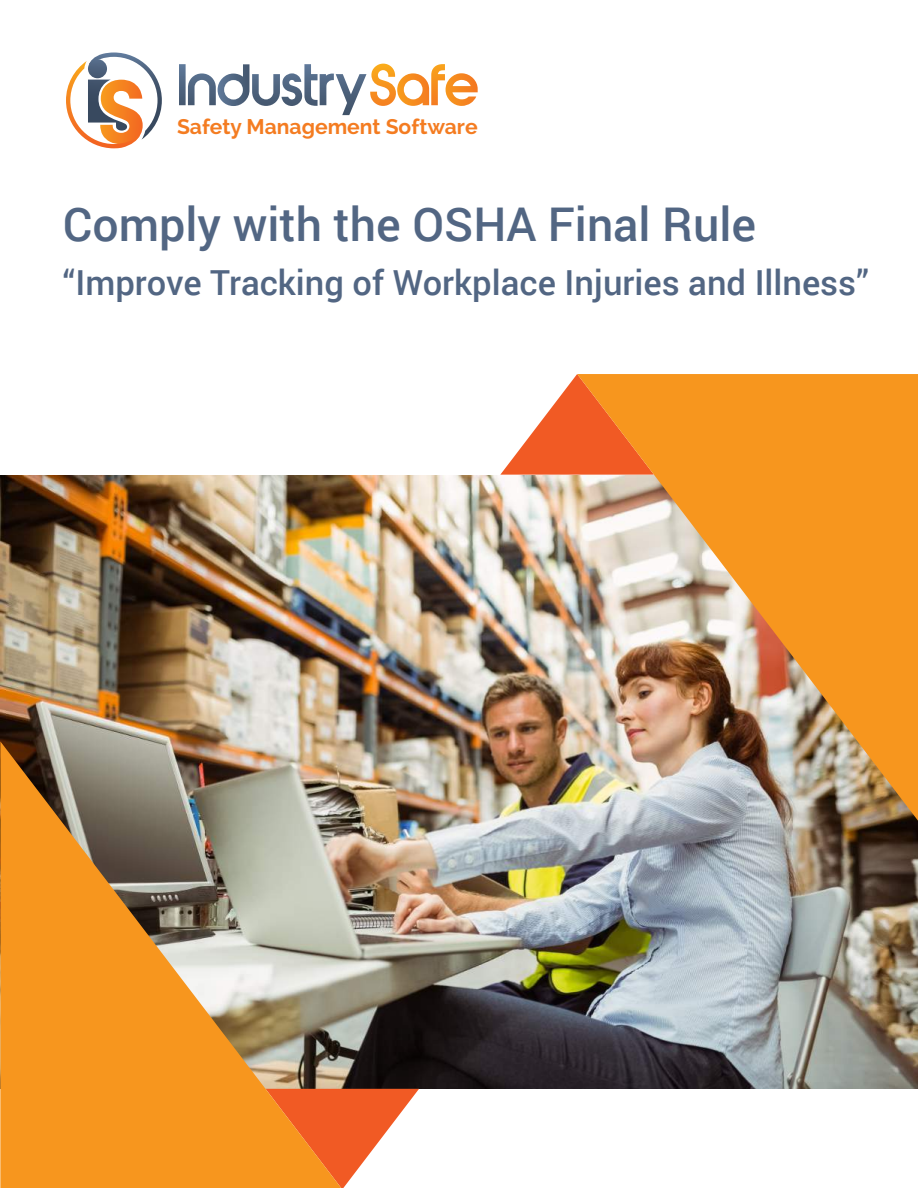
<style>
.page{position:relative;width:918px;height:1188px;background:#fff}
.page>*{position:absolute;margin:0;border:0;box-sizing:border-box;transform-origin:0 0}
.t1{font:500 46.5px "Roboto";color:#526683}
.t2{font:500 34.5px "Roboto";color:#526683}
.t3{font:700 21px "Raleway";color:#f47c21}
</style>
<div class="page">
<img style="left:0;top:476px;width:918px;height:613px">
<svg style="left:66px;top:52px;width:96px;height:96px"></svg>
<svg style="left:179px;top:64px;width:299px;height:51px"></svg>
<svg style="left:500px;top:374px;width:77px;height:101px"></svg>
<img style="left:577px;top:374px;width:341px;height:447px">
<svg style="left:341px;top:1089px;width:78px;height:99px"></svg>
<svg style="left:0;top:741px;width:341px;height:447px;background:#cc9551"></svg>
<p class="t3" style="left:177px;top:115px;width:302px">Safety Management Software</p>
<h1 class="t1" style="left:63px;top:192px;width:695px">Comply with the OSHA Final Rule</h1>
<p class="t2" style="left:63px;top:259px;width:807px">“Improve Tracking of Workplace Injuries and Illness”</p>
</div>
